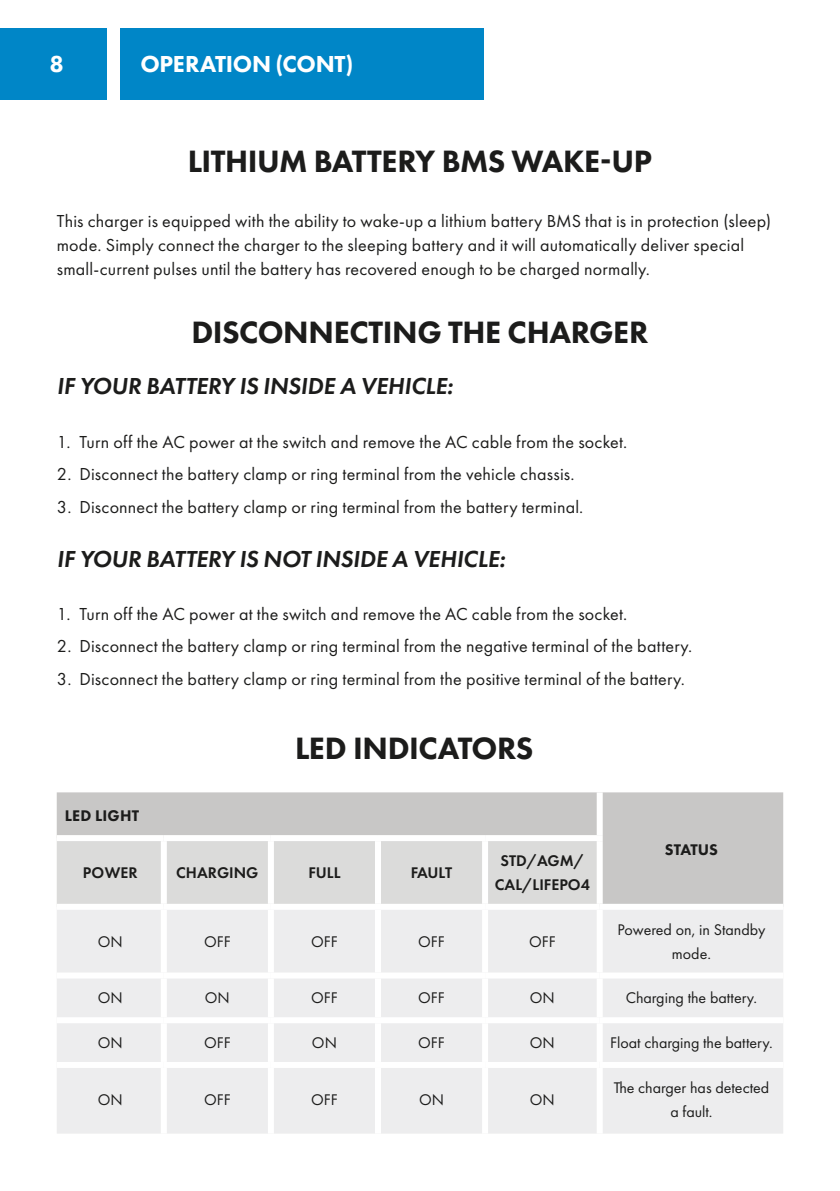
<style>
.page{position:relative;width:840px;height:1191px;background:#fff}
.page>*{position:absolute;margin:0;border:0;box-sizing:border-box;transform-origin:0 0}
.Body_Titles{font:800 32px "Futura PT";letter-spacing:-.015em;color:#1c1c1b}
.Body_Titles-2{font:italic 600 24px "Futura PT";letter-spacing:-.01em;color:#1c1c1b}
.Section_Titles{font:800 24px "Futura PT";letter-spacing:-.015em;color:#fff}
.Body_Copy{font:18px/24px "Futura PT";letter-spacing:.01em;color:#1c1c1b}
.Table_Body{font:16px/24px "Futura PT";color:#1c1c1b;text-align:center}
.Table_Body-2{font:600 16px/24px "Futura PT";color:#1c1c1b;text-align:center}
.Table_Title{font:800 16px "Futura PT";letter-spacing:.01em;color:#1c1c1b}
.Table_Title-2{font:16px "Futura PT";letter-spacing:.01em;color:#1c1c1b}
.Table_Body-3{font:800 16px "Futura PT";color:#1c1c1b}
.Table_Title-3{font:600 16px "Futura PT";letter-spacing:.01em;color:#1c1c1b}
</style>
<div class="page">
<div style="left:120px;top:28px;width:363px;height:72px;background:#0086c7"></div>
<div style="left:0;top:28px;width:107px;height:72px;background:#0086c7"></div>
<div style="left:57px;top:792px;width:725px;height:111px;background:#c8c7c6"></div>
<div style="left:57px;top:841px;width:539px;height:62px;background:#dbdbda"></div>
<div style="left:57px;top:910px;width:725px;height:223px;background:#ededee"></div>
<div style="left:596px;top:792px;width:6px;height:43px;background:#fff"></div>
<div style="left:57px;top:835px;width:107px;height:6px;background:#fff"></div>
<div style="left:164px;top:835px;width:107px;height:6px;background:#fff"></div>
<div style="left:161px;top:841px;width:6px;height:62px;background:#fff"></div>
<div style="left:271px;top:835px;width:107px;height:6px;background:#fff"></div>
<div style="left:268px;top:841px;width:6px;height:62px;background:#fff"></div>
<div style="left:378px;top:835px;width:107px;height:6px;background:#fff"></div>
<div style="left:375px;top:841px;width:6px;height:62px;background:#fff"></div>
<div style="left:485px;top:835px;width:117px;height:6px;background:#fff"></div>
<div style="left:482px;top:841px;width:6px;height:62px;background:#fff"></div>
<div style="left:596px;top:841px;width:6px;height:62px;background:#fff"></div>
<div style="left:161px;top:909px;width:6px;height:63px;background:#fff"></div>
<div style="left:268px;top:909px;width:6px;height:63px;background:#fff"></div>
<div style="left:375px;top:909px;width:6px;height:63px;background:#fff"></div>
<div style="left:482px;top:909px;width:6px;height:63px;background:#fff"></div>
<div style="left:596px;top:909px;width:6px;height:63px;background:#fff"></div>
<div style="left:57px;top:972px;width:107px;height:6px;background:#fff"></div>
<div style="left:164px;top:972px;width:107px;height:6px;background:#fff"></div>
<div style="left:161px;top:978px;width:6px;height:39px;background:#fff"></div>
<div style="left:271px;top:972px;width:107px;height:6px;background:#fff"></div>
<div style="left:268px;top:978px;width:6px;height:39px;background:#fff"></div>
<div style="left:378px;top:972px;width:107px;height:6px;background:#fff"></div>
<div style="left:375px;top:978px;width:6px;height:39px;background:#fff"></div>
<div style="left:485px;top:972px;width:114px;height:6px;background:#fff"></div>
<div style="left:482px;top:978px;width:6px;height:39px;background:#fff"></div>
<div style="left:599px;top:972px;width:183px;height:6px;background:#fff"></div>
<div style="left:596px;top:978px;width:6px;height:39px;background:#fff"></div>
<div style="left:57px;top:1017px;width:107px;height:6px;background:#fff"></div>
<div style="left:164px;top:1017px;width:107px;height:6px;background:#fff"></div>
<div style="left:161px;top:1023px;width:6px;height:39px;background:#fff"></div>
<div style="left:271px;top:1017px;width:107px;height:6px;background:#fff"></div>
<div style="left:268px;top:1023px;width:6px;height:39px;background:#fff"></div>
<div style="left:378px;top:1017px;width:107px;height:6px;background:#fff"></div>
<div style="left:375px;top:1023px;width:6px;height:39px;background:#fff"></div>
<div style="left:485px;top:1017px;width:114px;height:6px;background:#fff"></div>
<div style="left:482px;top:1023px;width:6px;height:39px;background:#fff"></div>
<div style="left:599px;top:1017px;width:183px;height:6px;background:#fff"></div>
<div style="left:596px;top:1023px;width:6px;height:39px;background:#fff"></div>
<div style="left:57px;top:1062px;width:107px;height:6px;background:#fff"></div>
<div style="left:164px;top:1062px;width:107px;height:6px;background:#fff"></div>
<div style="left:161px;top:1068px;width:6px;height:65px;background:#fff"></div>
<div style="left:271px;top:1062px;width:107px;height:6px;background:#fff"></div>
<div style="left:268px;top:1068px;width:6px;height:65px;background:#fff"></div>
<div style="left:378px;top:1062px;width:107px;height:6px;background:#fff"></div>
<div style="left:375px;top:1068px;width:6px;height:65px;background:#fff"></div>
<div style="left:485px;top:1062px;width:114px;height:6px;background:#fff"></div>
<div style="left:482px;top:1068px;width:6px;height:65px;background:#fff"></div>
<div style="left:599px;top:1062px;width:183px;height:6px;background:#fff"></div>
<div style="left:596px;top:1068px;width:6px;height:65px;background:#fff"></div>
<h2 class="Section_Titles" style="left:49px;top:49px;width:16px">8</h2>
<p class="Section_Titles" style="left:140px;top:49px;width:214px">OPERATION (CONT)</p>
<p class="Body_Titles" style="left:188px;top:142px;width:465px">LITHIUM BATTERY BMS WAKE-UP</p>
<p class="Body_Copy" style="left:57px;top:209px;width:715px">This charger is equipped with the ability to wake-up a lithium battery BMS that is in protection (sleep) mode. Simply connect the charger to the sleeping battery and it will automatically deliver special small-current pulses until the battery has recovered enough to be charged normally.</p>
<p class="Body_Titles" style="left:191px;top:312px;width:458px">DISCONNECTING THE CHARGER</p>
<p class="Body_Titles-2" style="left:57px;top:371px;width:397px">IF YOUR BATTERY IS INSIDE A VEHICLE:</p>
<p class="Body_Copy" style="left:57px;top:430px;width:571px">1. Turn off the AC power at the switch and remove the AC cable from the socket.</p>
<p class="Body_Copy" style="left:57px;top:462px;width:519px">2. Disconnect the battery clamp or ring terminal from the vehicle chassis.</p>
<p class="Body_Copy" style="left:57px;top:495px;width:528px">3. Disconnect the battery clamp or ring terminal from the battery terminal.</p>
<p class="Body_Titles-2" style="left:57px;top:543px;width:449px">IF YOUR BATTERY IS NOT INSIDE A VEHICLE:</p>
<p class="Body_Copy" style="left:57px;top:602px;width:571px">1. Turn off the AC power at the switch and remove the AC cable from the socket.</p>
<p class="Body_Copy" style="left:57px;top:634px;width:636px">2. Disconnect the battery clamp or ring terminal from the negative terminal of the battery.</p>
<p class="Body_Copy" style="left:57px;top:667px;width:629px">3. Disconnect the battery clamp or ring terminal from the positive terminal of the battery.</p>
<p class="Table_Title" style="left:65px;top:805px;width:76px">LED LIGHT</p>
<p class="Body_Titles" style="left:295px;top:728px;width:240px">LED INDICATORS</p>
<p class="Table_Title-3" style="left:83px;top:862px;width:56px">POWER</p>
<p class="Table_Body-2" style="left:176px;top:860px;width:84px">CHARGING</p>
<p class="Table_Body-2" style="left:308px;top:860px;width:34px">FULL</p>
<p class="Table_Body-2" style="left:410px;top:860px;width:43px">FAULT</p>
<p class="Table_Body-2" style="left:494px;top:848px;width:96px">STD/AGM/<br>CAL/LIFEPO4</p>
<p class="Table_Title-2" style="left:98px;top:931px;width:27px">ON</p>
<p class="Table_Body" style="left:204px;top:929px;width:28px">OFF</p>
<p class="Table_Body" style="left:311px;top:929px;width:28px">OFF</p>
<p class="Table_Body" style="left:418px;top:929px;width:28px">OFF</p>
<p class="Table_Body" style="left:528px;top:929px;width:28px">OFF</p>
<p class="Table_Body-3" style="left:664px;top:839px;width:55px">STATUS</p>
<p class="Table_Body" style="left:617px;top:917px;width:150px">Powered on, in Standby mode.</p>
<p class="Table_Title-2" style="left:98px;top:988px;width:27px">ON</p>
<p class="Table_Body" style="left:205px;top:985px;width:26px">ON</p>
<p class="Table_Body" style="left:311px;top:985px;width:28px">OFF</p>
<p class="Table_Body" style="left:418px;top:985px;width:28px">OFF</p>
<p class="Table_Body" style="left:529px;top:985px;width:26px">ON</p>
<p class="Table_Body" style="left:625px;top:985px;width:133px">Charging the battery.</p>
<p class="Table_Title-2" style="left:98px;top:1033px;width:27px">ON</p>
<p class="Table_Body" style="left:204px;top:1030px;width:28px">OFF</p>
<p class="Table_Body" style="left:312px;top:1030px;width:26px">ON</p>
<p class="Table_Body" style="left:418px;top:1030px;width:28px">OFF</p>
<p class="Table_Body" style="left:529px;top:1030px;width:26px">ON</p>
<p class="Table_Body" style="left:610px;top:1030px;width:164px">Float charging the battery.</p>
<p class="Table_Title-2" style="left:98px;top:1089px;width:27px">ON</p>
<p class="Table_Body" style="left:204px;top:1087px;width:28px">OFF</p>
<p class="Table_Body" style="left:311px;top:1087px;width:28px">OFF</p>
<p class="Table_Body" style="left:419px;top:1087px;width:26px">ON</p>
<p class="Table_Body" style="left:529px;top:1087px;width:26px">ON</p>
<p class="Table_Body" style="left:613px;top:1075px;width:157px">The charger has detected a fault.</p>
</div>
